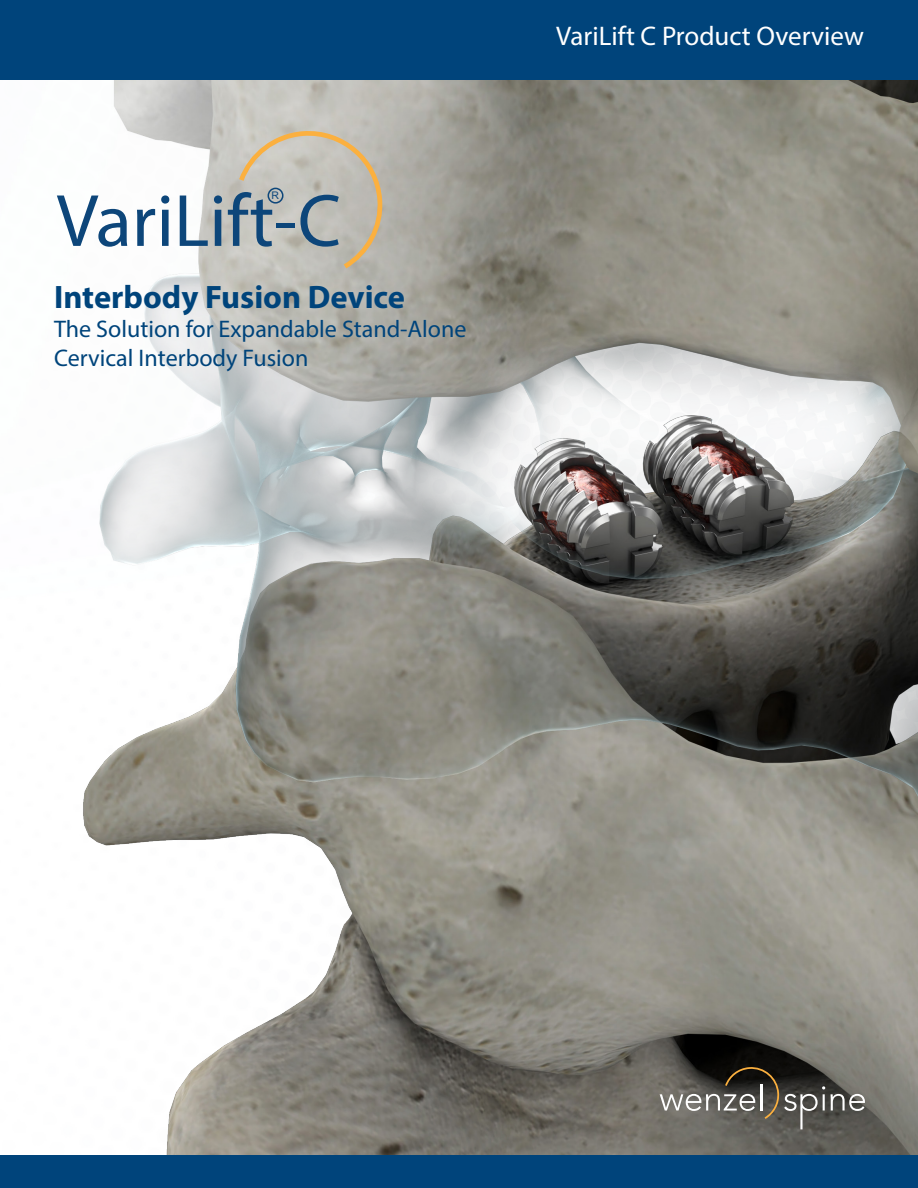
<style>
.page{position:relative;width:918px;height:1188px;background:#fff}
.page>*{position:absolute;margin:0;border:0;box-sizing:border-box;transform-origin:0 0}
.t1{font:74.7px "Myriad Pro";color:#0d467a}
.t2{font:700 32.55px "Myriad Pro";color:#00447b}
.t3{font:27px "Myriad Pro";color:#fff}
.main_subhead{font:24px/29px "Myriad Pro";color:#00447b}
.t4{font:10.5px "Arial";color:#0d467a}
</style>
<div class="page">
<img style="left:0;top:80px;width:918px;height:1076px">
<svg style="left:239px;top:128px;width:145px;height:140px;background:#c5bfb2"></svg>
<div style="left:268px;top:188px;width:16px;height:16px;border:2px solid #0d467a;border-radius:50%"></div>
<svg style="left:831px;top:1094px;width:34px;height:17px"></svg>
<svg style="left:660px;top:1066px;width:165px;height:63px;background:#5b5852"></svg>
<hr style="left:760px;top:1084px;width:2px;height:27px;background:#fff">
<div style="left:0;top:1156px;width:918px;height:32px;background:#00447b"></div>
<div style="left:0;top:0;width:918px;height:80px;background:#00447b"></div>
<p class="t4" style="left:272px;top:189px;width:9px">R</p>
<p class="t1" style="left:57px;top:175px;width:286px">VariLift-C</p>
<p class="t2" style="left:54px;top:276px;width:353px">Interbody Fusion Device</p>
<p class="main_subhead" style="left:54px;top:314px;width:414px">The Solution for Expandable Stand-Alone<br>Cervical Interbody Fusion</p>
<p class="t3" style="left:556px;top:20px;width:309px">VariLift C Product Overview</p>
</div>
